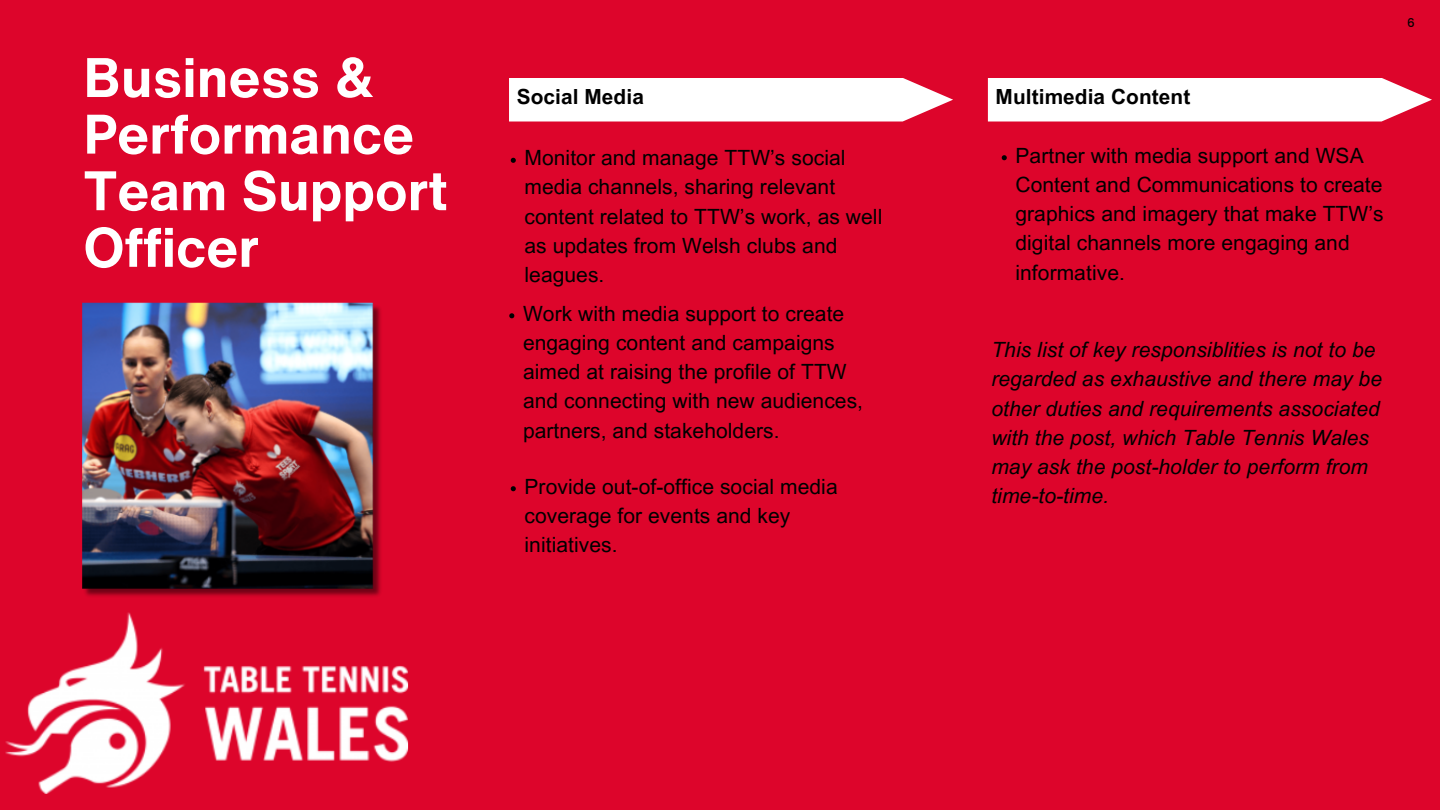
<style>
.page{position:relative;width:1440px;height:810px;background:#dd052b}
.page>*{position:absolute;margin:0;border:0;box-sizing:border-box;transform-origin:0 0}
.t1{font:700 54.6px/56.6px "Helvetica Now Text";letter-spacing:.005em;color:#fff}
.t2{font:21px/29.2px "Arial MT Pro";letter-spacing:.005em;color:#000}
.t3{font:italic 21px/29.2px "Arial MT Pro";letter-spacing:.005em;color:#000}
.t4{font:700 20.85px "Arial MT Pro";letter-spacing:.005em;color:#000}
.t5{font:500 12px "Poppins";color:#000}
</style>
<div class="page">
<img style="left:5px;top:612px;width:404px;height:182px">
<img style="left:82px;top:303px;width:299px;height:294px">
<svg style="left:509px;top:78px;width:444px;height:44px;background:#fceff1"></svg>
<svg style="left:511px;top:158px;width:5px;height:5px"></svg>
<svg style="left:509px;top:313px;width:5px;height:5px"></svg>
<svg style="left:511px;top:486px;width:5px;height:5px"></svg>
<svg style="left:988px;top:78px;width:444px;height:44px;background:#fceff1"></svg>
<svg style="left:1002px;top:155px;width:5px;height:5px"></svg>
<p class="t1" style="left:84px;top:48px;width:365px">Business &amp;<br>Performance<br>Team Support<br>Officer</p>
<p class="t4" style="left:517px;top:89px;width:129px">Social Media</p>
<p class="t2" style="left:525px;top:146px;width:359px">Monitor and manage TTW’s social media channels, sharing relevant content related to TTW’s work, as well as updates from Welsh clubs and leagues.</p>
<p class="t2" style="left:523px;top:301px;width:342px">Work with media support to create engaging content and campaigns aimed at raising the profile of TTW and connecting with new audiences, partners, and stakeholders.</p>
<h2 class="t2" style="left:525px;top:474px;width:315px">Provide out-of-office social media coverage for events and key initiatives.</h2>
<h2 class="t4" style="left:996px;top:89px;width:196px">Multimedia Content</h2>
<p class="t2" style="left:1015px;top:143px;width:370px">Partner with media support and WSA<br>Content and Communications to create graphics and imagery that make TTW’s digital channels more engaging and informative.</p>
<p class="t3" style="left:991px;top:338px;width:392px">This list of key responsiblities is not to be regarded as exhaustive and there may be other duties and requirements associated with the post, which Table Tennis Wales may ask the post-holder to perform from time-to-time.</p>
<h1 class="t5" style="left:1407px;top:16px;width:9px">6</h1>
</div>
